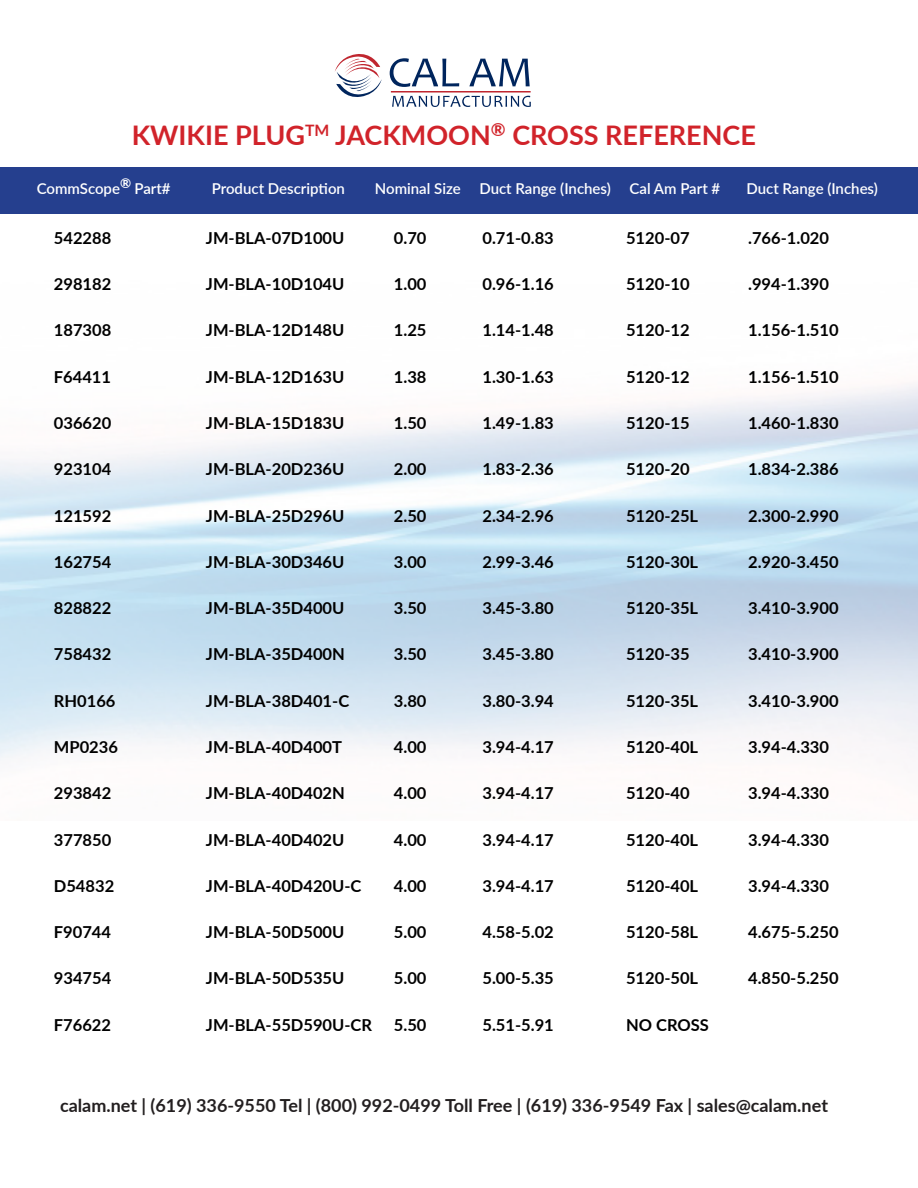
<style>
.page{position:relative;width:918px;height:1188px;background:#fff}
.page>*{position:absolute;margin:0;border:0;box-sizing:border-box;transform-origin:0 0}
.t1{font:700 27px "Lato";color:#d1232a}
.t2{font:700 18px "Lato";color:#231f20}
.t3{font:700 16.5px "Lato";color:#000}
.t4{font:600 15px "Lato";color:#fff}
</style>
<div class="page">
<div style="left:0;top:167px;width:918px;height:47px;background:#253f8e"></div>
<svg style="left:335px;top:54px;width:47px;height:43px"></svg>
<svg style="left:390px;top:58px;width:69px;height:29px"></svg>
<svg style="left:469px;top:59px;width:61px;height:27px"></svg>
<svg style="left:392px;top:96px;width:139px;height:11px"></svg>
<hr style="left:391px;top:91px;width:140px;height:2px;background:#c0262f">
<p class="t1" style="left:132px;top:115px;width:626px">KWIKIE PLUG<sup>TM</sup> JACKMOON<sup>®</sup> CROSS REFERENCE</p>
<p class="t4" style="left:37px;top:177px;width:135px">CommScope<sup>®</sup> Part#</p>
<p class="t4" style="left:212px;top:177px;width:135px">Product Description</p>
<p class="t4" style="left:375px;top:177px;width:347px">Nominal Size Duct Range (Inches) Cal Am Part #</p>
<p class="t4" style="left:746px;top:177px;width:133px">Duct Range (Inches)</p>
<p class="t3" style="left:54px;top:226px;width:59px">542288</p>
<p class="t3" style="left:206px;top:226px;width:140px">JM-BLA-07D100U</p>
<p class="t3" style="left:394px;top:226px;width:34px">0.70</p>
<p class="t3" style="left:482px;top:226px;width:73px">0.71-0.83</p>
<p class="t3" style="left:626px;top:226px;width:65px">5120-07</p>
<p class="t3" style="left:748px;top:226px;width:82px">.766-1.020</p>
<p class="t3" style="left:54px;top:272px;width:59px">298182</p>
<p class="t3" style="left:206px;top:272px;width:140px">JM-BLA-10D104U</p>
<p class="t3" style="left:394px;top:272px;width:34px">1.00</p>
<p class="t3" style="left:482px;top:272px;width:73px">0.96-1.16</p>
<p class="t3" style="left:626px;top:272px;width:65px">5120-10</p>
<p class="t3" style="left:748px;top:272px;width:82px">.994-1.390</p>
<p class="t3" style="left:54px;top:318px;width:59px">187308</p>
<p class="t3" style="left:206px;top:318px;width:140px">JM-BLA-12D148U</p>
<p class="t3" style="left:394px;top:318px;width:34px">1.25</p>
<p class="t3" style="left:482px;top:318px;width:73px">1.14-1.48</p>
<p class="t3" style="left:626px;top:318px;width:65px">5120-12</p>
<p class="t3" style="left:748px;top:318px;width:92px">1.156-1.510</p>
<p class="t3" style="left:54px;top:365px;width:59px">F64411</p>
<p class="t3" style="left:206px;top:365px;width:140px">JM-BLA-12D163U</p>
<p class="t3" style="left:394px;top:365px;width:34px">1.38</p>
<p class="t3" style="left:482px;top:365px;width:73px">1.30-1.63</p>
<p class="t3" style="left:626px;top:365px;width:65px">5120-12</p>
<p class="t3" style="left:748px;top:365px;width:92px">1.156-1.510</p>
<p class="t3" style="left:54px;top:411px;width:59px">036620</p>
<p class="t3" style="left:206px;top:411px;width:140px">JM-BLA-15D183U</p>
<p class="t3" style="left:394px;top:411px;width:34px">1.50</p>
<p class="t3" style="left:482px;top:411px;width:73px">1.49-1.83</p>
<p class="t3" style="left:626px;top:411px;width:65px">5120-15</p>
<p class="t3" style="left:748px;top:411px;width:92px">1.460-1.830</p>
<p class="t3" style="left:54px;top:457px;width:59px">923104</p>
<p class="t3" style="left:206px;top:457px;width:140px">JM-BLA-20D236U</p>
<p class="t3" style="left:394px;top:457px;width:34px">2.00</p>
<p class="t3" style="left:482px;top:457px;width:73px">1.83-2.36</p>
<p class="t3" style="left:626px;top:457px;width:65px">5120-20</p>
<p class="t3" style="left:748px;top:457px;width:92px">1.834-2.386</p>
<p class="t3" style="left:54px;top:503px;width:59px">121592</p>
<p class="t3" style="left:206px;top:503px;width:140px">JM-BLA-25D296U</p>
<p class="t3" style="left:394px;top:503px;width:34px">2.50</p>
<p class="t3" style="left:482px;top:503px;width:73px">2.34-2.96</p>
<p class="t3" style="left:626px;top:503px;width:74px">5120-25L</p>
<p class="t3" style="left:748px;top:503px;width:92px">2.300-2.990</p>
<p class="t3" style="left:54px;top:550px;width:59px">162754</p>
<p class="t3" style="left:206px;top:550px;width:140px">JM-BLA-30D346U</p>
<p class="t3" style="left:394px;top:550px;width:34px">3.00</p>
<p class="t3" style="left:482px;top:550px;width:73px">2.99-3.46</p>
<p class="t3" style="left:626px;top:550px;width:74px">5120-30L</p>
<p class="t3" style="left:748px;top:550px;width:92px">2.920-3.450</p>
<p class="t3" style="left:54px;top:596px;width:59px">828822</p>
<p class="t3" style="left:206px;top:596px;width:140px">JM-BLA-35D400U</p>
<p class="t3" style="left:394px;top:596px;width:34px">3.50</p>
<p class="t3" style="left:482px;top:596px;width:73px">3.45-3.80</p>
<p class="t3" style="left:626px;top:596px;width:74px">5120-35L</p>
<p class="t3" style="left:748px;top:596px;width:92px">3.410-3.900</p>
<p class="t3" style="left:54px;top:642px;width:59px">758432</p>
<p class="t3" style="left:206px;top:642px;width:140px">JM-BLA-35D400N</p>
<p class="t3" style="left:394px;top:642px;width:34px">3.50</p>
<p class="t3" style="left:482px;top:642px;width:73px">3.45-3.80</p>
<p class="t3" style="left:626px;top:642px;width:65px">5120-35</p>
<p class="t3" style="left:748px;top:642px;width:92px">3.410-3.900</p>
<p class="t3" style="left:54px;top:689px;width:63px">RH0166</p>
<p class="t3" style="left:206px;top:689px;width:145px">JM-BLA-38D401-C</p>
<p class="t3" style="left:394px;top:689px;width:34px">3.80</p>
<p class="t3" style="left:482px;top:689px;width:73px">3.80-3.94</p>
<p class="t3" style="left:626px;top:689px;width:74px">5120-35L</p>
<p class="t3" style="left:748px;top:689px;width:92px">3.410-3.900</p>
<p class="t3" style="left:54px;top:735px;width:66px">MP0236</p>
<p class="t3" style="left:206px;top:735px;width:138px">JM-BLA-40D400T</p>
<p class="t3" style="left:394px;top:735px;width:34px">4.00</p>
<p class="t3" style="left:482px;top:735px;width:73px">3.94-4.17</p>
<p class="t3" style="left:626px;top:735px;width:74px">5120-40L</p>
<p class="t3" style="left:748px;top:735px;width:82px">3.94-4.330</p>
<p class="t3" style="left:54px;top:781px;width:59px">293842</p>
<p class="t3" style="left:206px;top:781px;width:140px">JM-BLA-40D402N</p>
<p class="t3" style="left:394px;top:781px;width:34px">4.00</p>
<p class="t3" style="left:482px;top:781px;width:73px">3.94-4.17</p>
<p class="t3" style="left:626px;top:781px;width:65px">5120-40</p>
<p class="t3" style="left:748px;top:781px;width:82px">3.94-4.330</p>
<p class="t3" style="left:54px;top:827px;width:59px">377850</p>
<p class="t3" style="left:206px;top:827px;width:140px">JM-BLA-40D402U</p>
<p class="t3" style="left:394px;top:827px;width:34px">4.00</p>
<p class="t3" style="left:482px;top:827px;width:73px">3.94-4.17</p>
<p class="t3" style="left:626px;top:827px;width:74px">5120-40L</p>
<p class="t3" style="left:748px;top:827px;width:82px">3.94-4.330</p>
<p class="t3" style="left:54px;top:874px;width:62px">D54832</p>
<p class="t3" style="left:206px;top:874px;width:157px">JM-BLA-40D420U-C</p>
<p class="t3" style="left:394px;top:874px;width:34px">4.00</p>
<p class="t3" style="left:482px;top:874px;width:73px">3.94-4.17</p>
<p class="t3" style="left:626px;top:874px;width:74px">5120-40L</p>
<p class="t3" style="left:748px;top:874px;width:82px">3.94-4.330</p>
<p class="t3" style="left:54px;top:920px;width:59px">F90744</p>
<p class="t3" style="left:206px;top:920px;width:140px">JM-BLA-50D500U</p>
<p class="t3" style="left:394px;top:920px;width:34px">5.00</p>
<p class="t3" style="left:482px;top:920px;width:73px">4.58-5.02</p>
<p class="t3" style="left:626px;top:920px;width:74px">5120-58L</p>
<p class="t3" style="left:748px;top:920px;width:92px">4.675-5.250</p>
<p class="t3" style="left:54px;top:966px;width:59px">934754</p>
<p class="t3" style="left:206px;top:966px;width:140px">JM-BLA-50D535U</p>
<p class="t3" style="left:394px;top:966px;width:34px">5.00</p>
<p class="t3" style="left:482px;top:966px;width:73px">5.00-5.35</p>
<p class="t3" style="left:626px;top:966px;width:74px">5120-50L</p>
<p class="t3" style="left:748px;top:966px;width:92px">4.850-5.250</p>
<p class="t3" style="left:54px;top:1013px;width:59px">F76622</p>
<p class="t3" style="left:206px;top:1013px;width:168px">JM-BLA-55D590U-CR</p>
<p class="t3" style="left:394px;top:1013px;width:34px">5.50</p>
<p class="t3" style="left:482px;top:1013px;width:73px">5.51-5.91</p>
<p class="t3" style="left:626px;top:1013px;width:84px">NO CROSS</p>
<p class="t2" style="left:60px;top:1092px;width:770px">calam.net | (619) 336-9550 Tel | (800) 992-0499 Toll Free | (619) 336-9549 Fax | sales@calam.net</p>
</div>
